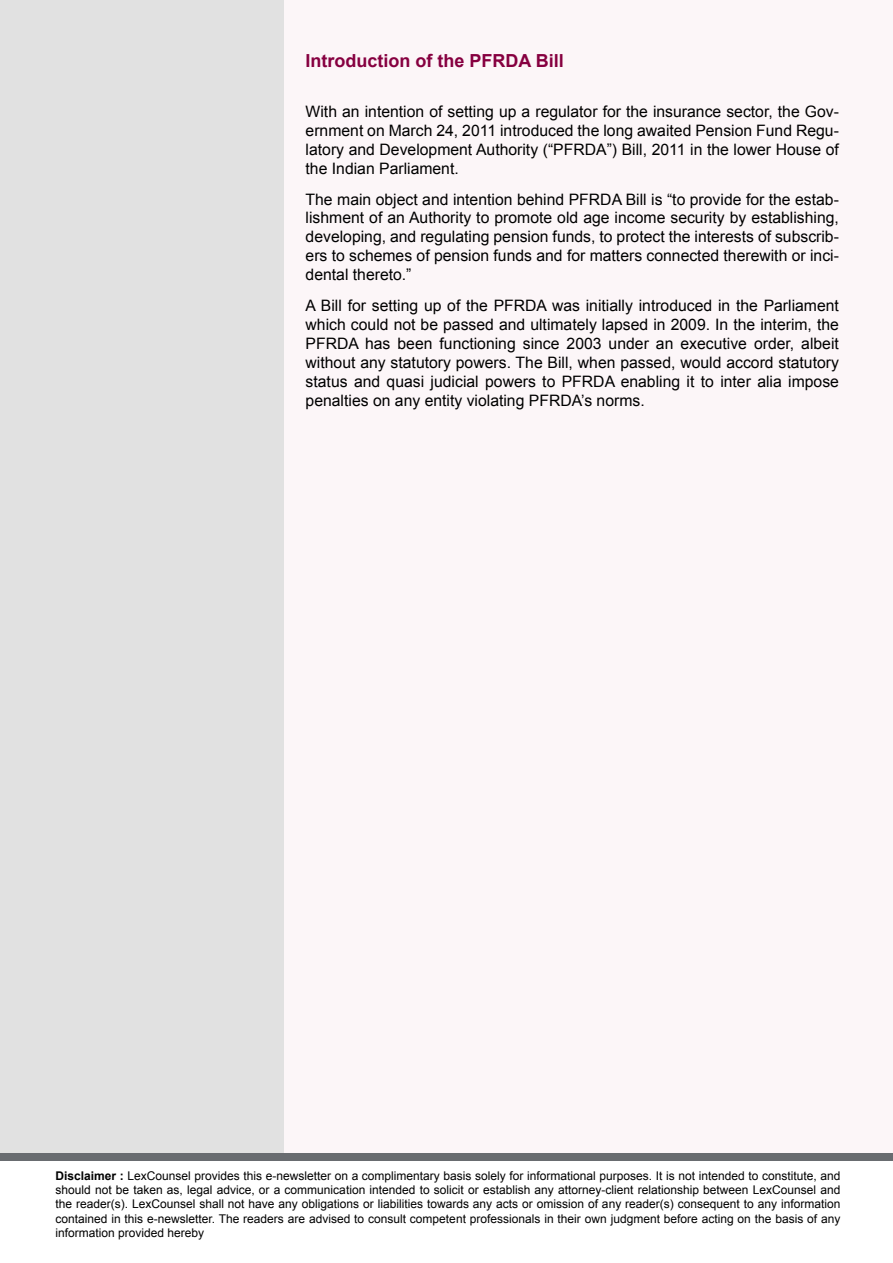
<style>
.page{position:relative;width:893px;height:1263px;background:#fff}
.page>*{position:absolute;margin:0;border:0;box-sizing:border-box;transform-origin:0 0}
.head{font:700 18px "Arial";color:#860040}
.body{font:15.75px/18.9px "Arial";color:#000;text-align:justify}
.t1{font:12px/14.4px "Arial";color:#000;text-align:justify}
.s1{font-weight:700}
</style>
<div class="page">
<div style="left:0;top:0;width:893px;height:1156px;background:#fcf6f8"></div>
<div style="left:0;top:0;width:283px;height:1153px;background:#e1e1e1"></div>
<div style="left:0;top:1153px;width:893px;height:8px;background:#696c70"></div>
<p class="head" style="left:306px;top:49px;width:260px">Introduction of the PFRDA Bill</p>
<p class="body" style="left:306px;top:102px;width:535px">With an intention of setting up a regulator for the insurance sector, the Gov&shy;ernment on March 24, 2011 introduced the long awaited Pension Fund Regu&shy;latory and Development Authority (“PFRDA”) Bill, 2011 in the lower House of the Indian Parliament.</p>
<p class="body" style="left:306px;top:190px;width:535px">The main object and intention behind PFRDA Bill is “to provide for the estab&shy;lishment of an Authority to promote old age income security by establishing, developing, and regulating pension funds, to protect the interests of subscrib&shy;ers to schemes of pension funds and for matters connected therewith or inci&shy;dental thereto.”</p>
<p class="body" style="left:306px;top:296px;width:535px">A Bill for setting up of the PFRDA was initially introduced in the Parliament which could not be passed and ultimately lapsed in 2009. In the interim, the PFRDA has been functioning since 2003 under an executive order, albeit without any statutory powers. The Bill, when passed, would accord statutory status and quasi judicial powers to PFRDA enabling it to inter alia impose penalties on any entity violating PFRDA’s norms.</p>
<p class="t1" style="left:55px;top:1168px;width:786px"><span class="s1">Disclaimer :</span> LexCounsel provides this e-newsletter on a complimentary basis solely for informational purposes. It is not intended to constitute, and should not be taken as, legal advice, or a communication intended to solicit or establish any attorney-client relationship between LexCounsel and the reader(s). LexCounsel shall not have any obligations or liabilities towards any acts or omission of any reader(s) consequent to any information contained in this e-newsletter. The readers are advised to consult competent professionals in their own judgment before acting on the basis of any information provided hereby</p>
</div>
